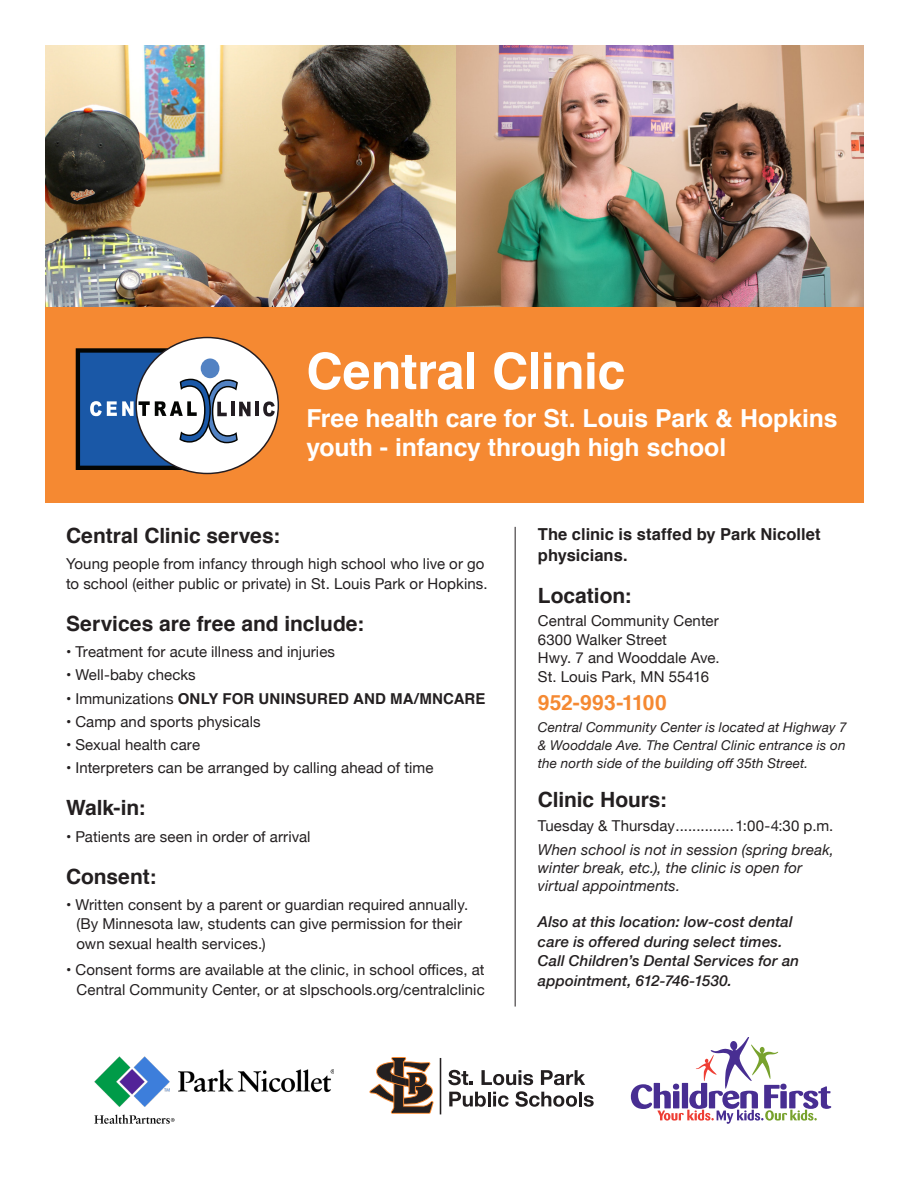
<style>
.page{position:relative;width:918px;height:1188px;background:#fff}
.page>*{position:absolute;margin:0;border:0;box-sizing:border-box;transform-origin:0 0}
.t1{font:700 50.25px "Helvetica";letter-spacing:-.01em;color:#fff}
.t2{font:700 24.75px/28.5px "Helvetica";letter-spacing:-.005em;color:#fff}
.t3{font:700 21px "Helvetica";color:#231f20}
.t4{font:700 21px "Helvetica";letter-spacing:.01em;color:#f58932}
.t5{font:700 16.5px/21px "Helvetica";color:#231f20}
.t6{font:15px/19.5px "Helvetica Neue";letter-spacing:.005em;color:#231f20}
.t7{font:italic 500 15px/19.5px "Helvetica Neue";letter-spacing:.01em;color:#231f20}
.t8{font:italic 15px/18px "Helvetica Neue";letter-spacing:.01em;color:#231f20}
.t9{font:700 15px "Helvetica";letter-spacing:.01em;color:#231f20}
.t10{font:italic 13.5px/18px "Helvetica Neue";letter-spacing:.01em;color:#231f20;text-align:justify}
.s1{font-family:"Helvetica Neue";font-weight:400}
</style>
<div class="page">
<svg style="left:448px;top:1070px;width:25px;height:15px"></svg>
<svg style="left:482px;top:1070px;width:51px;height:15px"></svg>
<svg style="left:541px;top:1070px;width:44px;height:15px"></svg>
<svg style="left:449px;top:1092px;width:37px;height:15px"></svg>
<hr style="left:488px;top:1092px;width:3px;height:14px;background:#231f20">
<svg style="left:493px;top:1092px;width:16px;height:15px"></svg>
<svg style="left:515px;top:1091px;width:62px;height:16px"></svg>
<hr style="left:579px;top:1092px;width:3px;height:14px;background:#231f20">
<svg style="left:584px;top:1095px;width:10px;height:12px"></svg>
<svg style="left:369px;top:1057px;width:65px;height:57px"></svg>
<hr style="left:440px;top:1058px;width:1px;height:56px;background:#231f20">
<img style="left:46px;top:45px;width:411px;height:262px">
<img style="left:457px;top:45px;width:407px;height:262px">
<div style="left:46px;top:307px;width:818px;height:196px;background:#f58932"></div>
<svg style="left:76px;top:337px;width:203px;height:137px;background:#a0a3ae"></svg>
<hr style="left:515px;top:527px;width:1px;height:480px;background:#231f20">
<img style="left:94px;top:1056px;width:239px;height:68px">
<svg style="left:631px;top:1037px;width:200px;height:87px"></svg>
<p class="t1" style="left:306px;top:331px;width:321px">Central Clinic</p>
<p class="t2" style="left:306px;top:404px;width:533px">Free health care for St. Louis Park &amp; Hopkins youth - infancy through high school</p>
<p class="t3" style="left:66px;top:519px;width:216px">Central Clinic serves:</p>
<p class="t6" style="left:66px;top:555px;width:423px">Young people from infancy through high school who live or go to school (either public or private) in St. Louis Park or Hopkins.</p>
<p class="t3" style="left:66px;top:607px;width:300px">Services are free and include:</p>
<p class="t6" style="left:66px;top:643px;width:271px">• Treatment for acute illness and injuries</p>
<p class="t6" style="left:66px;top:666px;width:131px">• Well-baby checks</p>
<p class="t9" style="left:66px;top:686px;width:421px"><span class="s1">• Immunizations</span> ONLY FOR UNINSURED AND MA/MNCARE</p>
<p class="t6" style="left:66px;top:713px;width:196px">• Camp and sports physicals</p>
<p class="t6" style="left:66px;top:736px;width:136px">• Sexual health care</p>
<p class="t6" style="left:66px;top:759px;width:369px">• Interpreters can be arranged by calling ahead of time</p>
<p class="t3" style="left:66px;top:791px;width:81px">Walk-in:</p>
<p class="t6" style="left:66px;top:827px;width:246px">• Patients are seen in order of arrival</p>
<p class="t3" style="left:66px;top:859px;width:92px">Consent:</p>
<p class="t6" style="left:76px;top:896px;width:393px;text-indent:-10px">• Written consent by a parent or guardian required annually. (By Minnesota law, students can give permission for their own sexual health services.)</p>
<p class="t6" style="left:66px;top:961px;width:420px;text-align:right">• Consent forms are available at the clinic, in school offices, at<br>Central Community Center, or at slpschools.org/centralclinic</p>
<p class="t5" style="left:538px;top:524px;width:284px">The clinic is staffed by Park Nicollet physicians.</p>
<p class="t3" style="left:538px;top:578px;width:95px">Location:</p>
<p class="t6" style="left:538px;top:612px;width:182px">Central Community Center</p>
<p class="t6" style="left:538px;top:630px;width:131px">6300 Walker Street</p>
<p class="t6" style="left:538px;top:649px;width:183px">Hwy. 7 and Wooddale Ave.</p>
<p class="t6" style="left:538px;top:668px;width:173px">St. Louis Park, MN 55416</p>
<p class="t4" style="left:538px;top:686px;width:130px">952-993-1100</p>
<p class="t10" style="left:538px;top:719px;width:310px">Central Community Center is located at Highway 7 &amp; Wooddale Ave. The Central Clinic entrance is on the north side of the building off 35th Street.</p>
<p class="t3" style="left:538px;top:783px;width:131px">Clinic Hours:</p>
<p class="t6" style="left:538px;top:816px;width:297px">Tuesday &amp; Thursday..............1:00-4:30 p.m.</p>
<p class="t8" style="left:538px;top:842px;width:298px">When school is not in session (spring break, winter break, etc.), the clinic is open for virtual appointments.</p>
<p class="t7" style="left:538px;top:911px;width:263px">Also at this location: low-cost dental care is offered during select times.<br>Call Children’s Dental Services for an appointment, 612-746-1530.</p>
</div>
